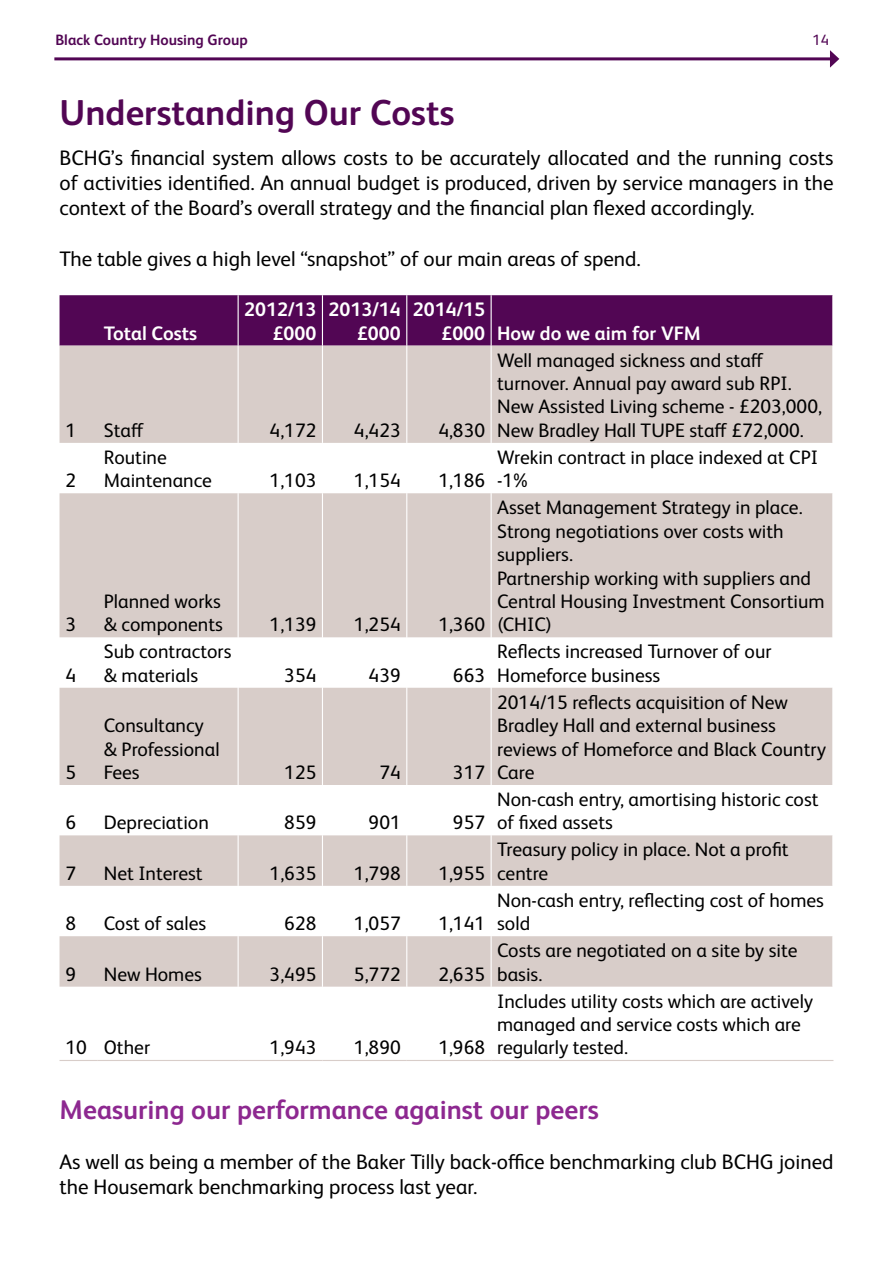
<style>
.page{position:relative;width:893px;height:1263px;background:#fff}
.page>*{position:absolute;margin:0;border:0;box-sizing:border-box;transform-origin:0 0}
.t1{font:700 36px "FS Albert Pro";color:#520654}
.t2{font:700 27px "FS Albert Pro";color:#8d2890}
.t3{font:21px/25.2px "FS Albert Pro";color:#000;text-align:justify}
.t4{font:19.5px/23.4px "FS Albert Pro";color:#000}
.t5{font:700 19.5px/23.4px "FS Albert Pro";color:#fff;text-align:right}
.t6{font:700 15px "FS Albert Pro";color:#520654}
.t7{font:15px "FS Albert Pro";color:#520654}
</style>
<div class="page">
<div style="left:60px;top:295px;width:772px;height:51px;background:#520654"></div>
<svg style="left:60px;top:346px;width:772px;height:641px;fill:#d8cdc9"></svg>
<hr style="left:238px;top:295px;width:1px;height:51px;background:#fff">
<hr style="left:238px;top:346px;width:1px;height:97px;background:#fff">
<hr style="left:238px;top:443px;width:1px;height:50px;background:#fff">
<hr style="left:238px;top:493px;width:1px;height:144px;background:#fff">
<hr style="left:238px;top:637px;width:1px;height:51px;background:#fff">
<hr style="left:238px;top:688px;width:1px;height:97px;background:#fff">
<hr style="left:238px;top:785px;width:1px;height:50px;background:#fff">
<hr style="left:238px;top:835px;width:1px;height:51px;background:#fff">
<hr style="left:238px;top:886px;width:1px;height:50px;background:#fff">
<hr style="left:238px;top:936px;width:1px;height:51px;background:#fff">
<hr style="left:322px;top:295px;width:1px;height:51px;background:#fff">
<hr style="left:322px;top:346px;width:1px;height:97px;background:#fff">
<hr style="left:322px;top:443px;width:1px;height:50px;background:#fff">
<hr style="left:322px;top:493px;width:1px;height:144px;background:#fff">
<hr style="left:322px;top:637px;width:1px;height:51px;background:#fff">
<hr style="left:322px;top:688px;width:1px;height:97px;background:#fff">
<hr style="left:322px;top:785px;width:1px;height:50px;background:#fff">
<hr style="left:322px;top:835px;width:1px;height:51px;background:#fff">
<hr style="left:322px;top:886px;width:1px;height:50px;background:#fff">
<hr style="left:322px;top:936px;width:1px;height:51px;background:#fff">
<hr style="left:406px;top:295px;width:1px;height:51px;background:#fff">
<hr style="left:406px;top:346px;width:1px;height:97px;background:#fff">
<hr style="left:406px;top:443px;width:1px;height:50px;background:#fff">
<hr style="left:406px;top:493px;width:1px;height:144px;background:#fff">
<hr style="left:406px;top:637px;width:1px;height:51px;background:#fff">
<hr style="left:406px;top:688px;width:1px;height:97px;background:#fff">
<hr style="left:406px;top:785px;width:1px;height:50px;background:#fff">
<hr style="left:406px;top:835px;width:1px;height:51px;background:#fff">
<hr style="left:406px;top:886px;width:1px;height:50px;background:#fff">
<hr style="left:406px;top:936px;width:1px;height:51px;background:#fff">
<hr style="left:491px;top:295px;width:1px;height:51px;background:#fff">
<hr style="left:491px;top:346px;width:1px;height:97px;background:#fff">
<hr style="left:491px;top:443px;width:1px;height:50px;background:#fff">
<hr style="left:491px;top:493px;width:1px;height:144px;background:#fff">
<hr style="left:491px;top:637px;width:1px;height:51px;background:#fff">
<hr style="left:491px;top:688px;width:1px;height:97px;background:#fff">
<hr style="left:491px;top:785px;width:1px;height:50px;background:#fff">
<hr style="left:491px;top:835px;width:1px;height:51px;background:#fff">
<hr style="left:491px;top:886px;width:1px;height:50px;background:#fff">
<hr style="left:491px;top:936px;width:1px;height:51px;background:#fff">
<hr style="left:60px;top:1060px;width:38px;height:1px;background:#d8cdc9">
<hr style="left:98px;top:1060px;width:140px;height:1px;background:#d8cdc9">
<hr style="left:238px;top:1060px;width:84px;height:1px;background:#d8cdc9">
<hr style="left:322px;top:1060px;width:85px;height:1px;background:#d8cdc9">
<hr style="left:407px;top:1060px;width:84px;height:1px;background:#d8cdc9">
<hr style="left:491px;top:1060px;width:342px;height:1px;background:#d8cdc9">
<hr style="left:54px;top:57px;width:779px;height:3px;background:#520654">
<svg style="left:830px;top:50px;width:9px;height:18px"></svg>
<p class="t6" style="left:55px;top:29px;width:194px">Black Country Housing Group</p>
<p class="t7" style="left:812px;top:29px;width:18px">14</p>
<h1 class="t1" style="left:60px;top:87px;width:396px">Understanding Our Costs</h1>
<p class="t3" style="left:60px;top:144px;width:775px">BCHG’s financial system allows costs to be accurately allocated and the running costs of activities identified. An annual budget is produced, driven by service managers in the context of the Board’s overall strategy and the financial plan flexed accordingly.</p>
<p class="t3" style="left:60px;top:244px;width:583px">The table gives a high level “snapshot” of our main areas of spend.</p>
<p class="t5" style="left:104px;top:320px;width:95px">Total Costs</p>
<p class="t5" style="left:244px;top:297px;width:74px">2012/13 £000</p>
<p class="t5" style="left:329px;top:297px;width:74px">2013/14 £000</p>
<p class="t5" style="left:441px;top:297px;width:261px;text-align:left;text-indent:-28px">2014/15<br>£000 How do we aim for VFM</p>
<p class="t4" style="left:66px;top:417px;width:12px">1</p>
<p class="t4" style="left:104px;top:417px;width:41px">Staff</p>
<p class="t4" style="left:270px;top:417px;width:48px">4,172</p>
<p class="t4" style="left:354px;top:417px;width:48px">4,423</p>
<p class="t4" style="left:438px;top:417px;width:48px">4,830</p>
<p class="t4" style="left:66px;top:467px;width:12px">2</p>
<p class="t4" style="left:104px;top:444px;width:110px">Routine<br>Maintenance</p>
<p class="t4" style="left:270px;top:467px;width:48px">1,103</p>
<p class="t4" style="left:354px;top:467px;width:48px">1,154</p>
<p class="t4" style="left:438px;top:467px;width:48px">1,186</p>
<p class="t4" style="left:66px;top:611px;width:12px">3</p>
<p class="t4" style="left:104px;top:588px;width:121px">Planned works &amp; components</p>
<p class="t4" style="left:270px;top:611px;width:48px">1,139</p>
<p class="t4" style="left:354px;top:611px;width:48px">1,254</p>
<p class="t4" style="left:438px;top:611px;width:48px">1,360</p>
<p class="t4" style="left:66px;top:662px;width:12px">4</p>
<p class="t4" style="left:104px;top:638px;width:129px">Sub contractors &amp; materials</p>
<p class="t4" style="left:284px;top:662px;width:34px">354</p>
<p class="t4" style="left:369px;top:662px;width:34px">439</p>
<p class="t4" style="left:453px;top:662px;width:34px">663</p>
<p class="t4" style="left:66px;top:759px;width:12px">5</p>
<p class="t4" style="left:104px;top:712px;width:117px">Consultancy &amp; Professional<br>Fees</p>
<p class="t4" style="left:284px;top:759px;width:34px">125</p>
<p class="t4" style="left:379px;top:759px;width:23px">74</p>
<p class="t4" style="left:453px;top:759px;width:34px">317</p>
<p class="t4" style="left:66px;top:809px;width:12px">6</p>
<p class="t4" style="left:104px;top:809px;width:107px">Depreciation</p>
<p class="t4" style="left:284px;top:809px;width:34px">859</p>
<p class="t4" style="left:369px;top:809px;width:34px">901</p>
<p class="t4" style="left:453px;top:809px;width:34px">957</p>
<p class="t4" style="left:66px;top:860px;width:12px">7</p>
<p class="t4" style="left:104px;top:860px;width:100px">Net Interest</p>
<p class="t4" style="left:270px;top:860px;width:48px">1,635</p>
<p class="t4" style="left:354px;top:860px;width:48px">1,798</p>
<p class="t4" style="left:438px;top:860px;width:48px">1,955</p>
<p class="t4" style="left:66px;top:910px;width:12px">8</p>
<p class="t4" style="left:104px;top:910px;width:104px">Cost of sales</p>
<p class="t4" style="left:284px;top:910px;width:34px">628</p>
<p class="t4" style="left:354px;top:910px;width:48px">1,057</p>
<p class="t4" style="left:438px;top:910px;width:48px">1,141</p>
<p class="t4" style="left:66px;top:961px;width:12px">9</p>
<p class="t4" style="left:104px;top:961px;width:100px">New Homes</p>
<p class="t4" style="left:270px;top:961px;width:48px">3,495</p>
<p class="t4" style="left:354px;top:961px;width:48px">5,772</p>
<p class="t4" style="left:438px;top:961px;width:48px">2,635</p>
<p class="t4" style="left:66px;top:1034px;width:86px">10 Other</p>
<p class="t4" style="left:270px;top:1034px;width:48px">1,943</p>
<p class="t4" style="left:354px;top:1034px;width:48px">1,890</p>
<p class="t4" style="left:438px;top:1034px;width:48px">1,968</p>
<p class="t4" style="left:497px;top:347px;width:326px">Well managed sickness and staff turnover. Annual pay award sub RPI.<br>New Assisted Living scheme - £203,000, New Bradley Hall TUPE staff £72,000.</p>
<p class="t4" style="left:497px;top:444px;width:322px">Wrekin contract in place indexed at CPI -1%</p>
<p class="t4" style="left:497px;top:494px;width:329px">Asset Management Strategy in place.<br>Strong negotiations over costs with suppliers.<br>Partnership working with suppliers and<br>Central Housing Investment Consortium (CHIC)</p>
<p class="t4" style="left:497px;top:638px;width:276px">Reflects increased Turnover of our<br>Homeforce business</p>
<p class="t4" style="left:497px;top:689px;width:330px">2014/15 reflects acquisition of New<br>Bradley Hall and external business reviews of Homeforce and Black Country<br>Care</p>
<p class="t4" style="left:497px;top:786px;width:323px">Non-cash entry, amortising historic cost of fixed assets</p>
<p class="t4" style="left:497px;top:836px;width:293px">Treasury policy in place. Not a profit centre</p>
<p class="t4" style="left:497px;top:887px;width:328px">Non-cash entry, reflecting cost of homes sold</p>
<p class="t4" style="left:497px;top:937px;width:302px">Costs are negotiated on a site by site basis.</p>
<p class="t4" style="left:497px;top:988px;width:318px">Includes utility costs which are actively managed and service costs which are regularly tested.</p>
<h2 class="t2" style="left:60px;top:1090px;width:541px">Measuring our performance against our peers</h2>
<p class="t3" style="left:60px;top:1148px;width:775px">As well as being a member of the Baker Tilly back-office benchmarking club BCHG joined the Housemark benchmarking process last year.</p>
</div>
